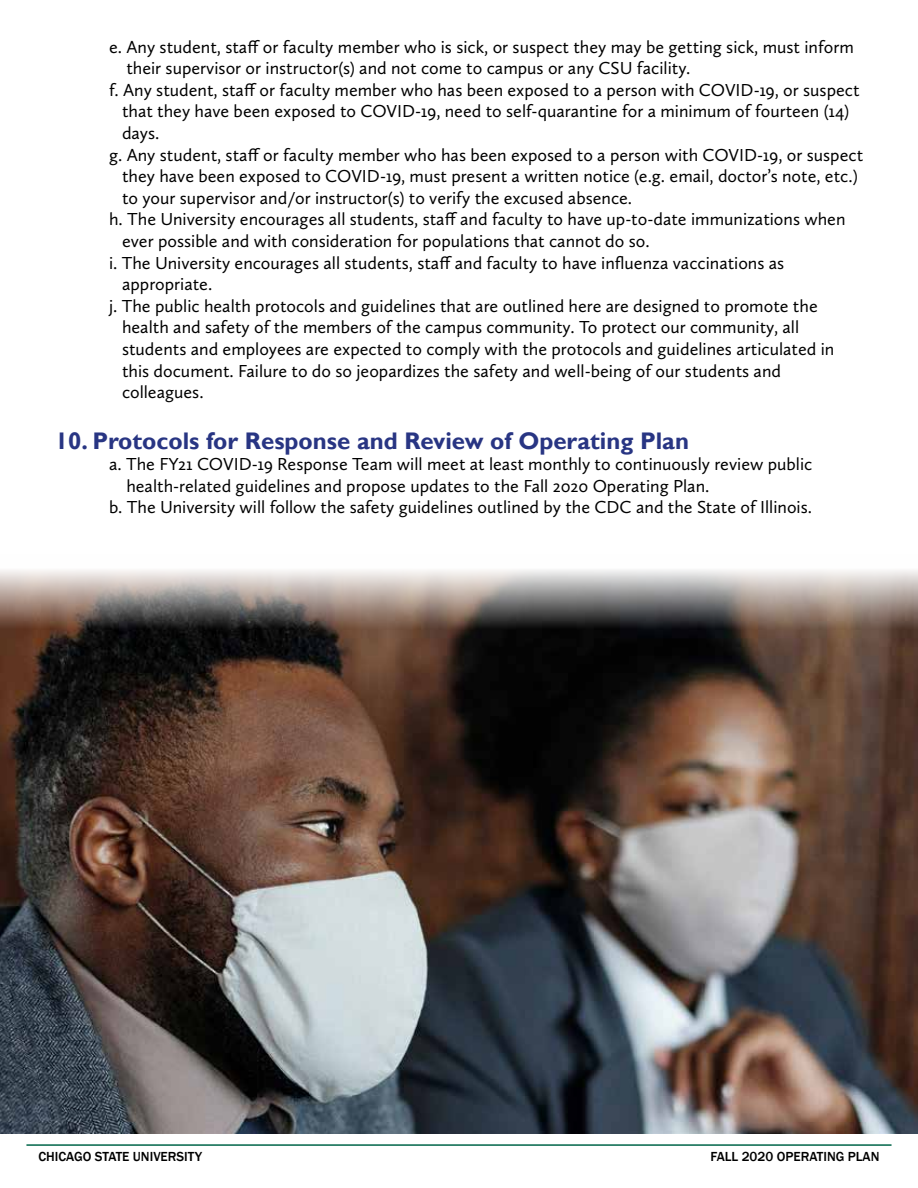
<style>
.page{position:relative;width:918px;height:1188px;background:#fff}
.page>*{position:absolute;margin:0;border:0;box-sizing:border-box;transform-origin:0 0}
.t1{font:700 24px "Gill Sans";color:#283583}
.t2{font:18px "Calluna Sans";color:#000}
.t3{font:500 13.5px "Franklin Gothic";color:#000}
</style>
<div class="page">
<hr style="left:26px;top:1144px;width:866px;height:2px;background:#006548">
<img style="left:0;top:570px;width:918px;height:564px">
<p class="t2" style="left:109px;top:36px;width:746px">e. Any student, staff or faculty member who is sick, or suspect they may be getting sick, must inform</p>
<p class="t2" style="left:126px;top:57px;width:566px">their supervisor or instructor(s) and not come to campus or any CSU facility.</p>
<p class="t2" style="left:109px;top:79px;width:752px">f. Any student, staff or faculty member who has been exposed to a person with COVID-19, or suspect</p>
<p class="t2" style="left:122px;top:100px;width:729px">that they have been exposed to COVID-19, need to self-quarantine for a minimum of fourteen (14)</p>
<p class="t2" style="left:122px;top:122px;width:39px">days.</p>
<p class="t2" style="left:109px;top:144px;width:756px">g. Any student, staff or faculty member who has been exposed to a person with COVID-19, or suspect</p>
<p class="t2" style="left:122px;top:165px;width:737px">they have been exposed to COVID-19, must present a written notice (e.g. email, doctor’s note, etc.)</p>
<p class="t2" style="left:122px;top:187px;width:512px">to your supervisor and/or instructor(s) to verify the excused absence.</p>
<p class="t2" style="left:109px;top:208px;width:738px">h. The University encourages all students, staff and faculty to have up-to-date immunizations when</p>
<p class="t2" style="left:122px;top:230px;width:529px">ever possible and with consideration for populations that cannot do so.</p>
<p class="t2" style="left:109px;top:252px;width:677px">i. The University encourages all students, staff and faculty to have influenza vaccinations as</p>
<p class="t2" style="left:122px;top:273px;width:92px">appropriate.</p>
<p class="t2" style="left:109px;top:295px;width:710px">j. The public health protocols and guidelines that are outlined here are designed to promote the</p>
<p class="t2" style="left:122px;top:316px;width:679px">health and safety of the members of the campus community. To protect our community, all</p>
<p class="t2" style="left:122px;top:338px;width:714px">students and employees are expected to comply with the protocols and guidelines articulated in</p>
<p class="t2" style="left:122px;top:360px;width:661px">this document. Failure to do so jeopardizes the safety and well-being of our students and</p>
<p class="t2" style="left:122px;top:381px;width:83px">colleagues.</p>
<h1 class="t1" style="left:55px;top:426px;width:635px">10. Protocols for Response and Review of Operating Plan</h1>
<p class="t2" style="left:109px;top:453px;width:705px">a. The FY21 COVID-19 Response Team will meet at least monthly to continuously review public</p>
<p class="t2" style="left:126px;top:475px;width:585px">health-related guidelines and propose updates to the Fall 2020 Operating Plan.</p>
<p class="t2" style="left:109px;top:496px;width:705px">b. The University will follow the safety guidelines outlined by the CDC and the State of Illinois.</p>
<p class="t3" style="left:38px;top:1148px;width:165px">CHICAGO STATE UNIVERSITY</p>
<p class="t3" style="left:711px;top:1148px;width:171px">FALL 2020 OPERATING PLAN</p>
</div>
